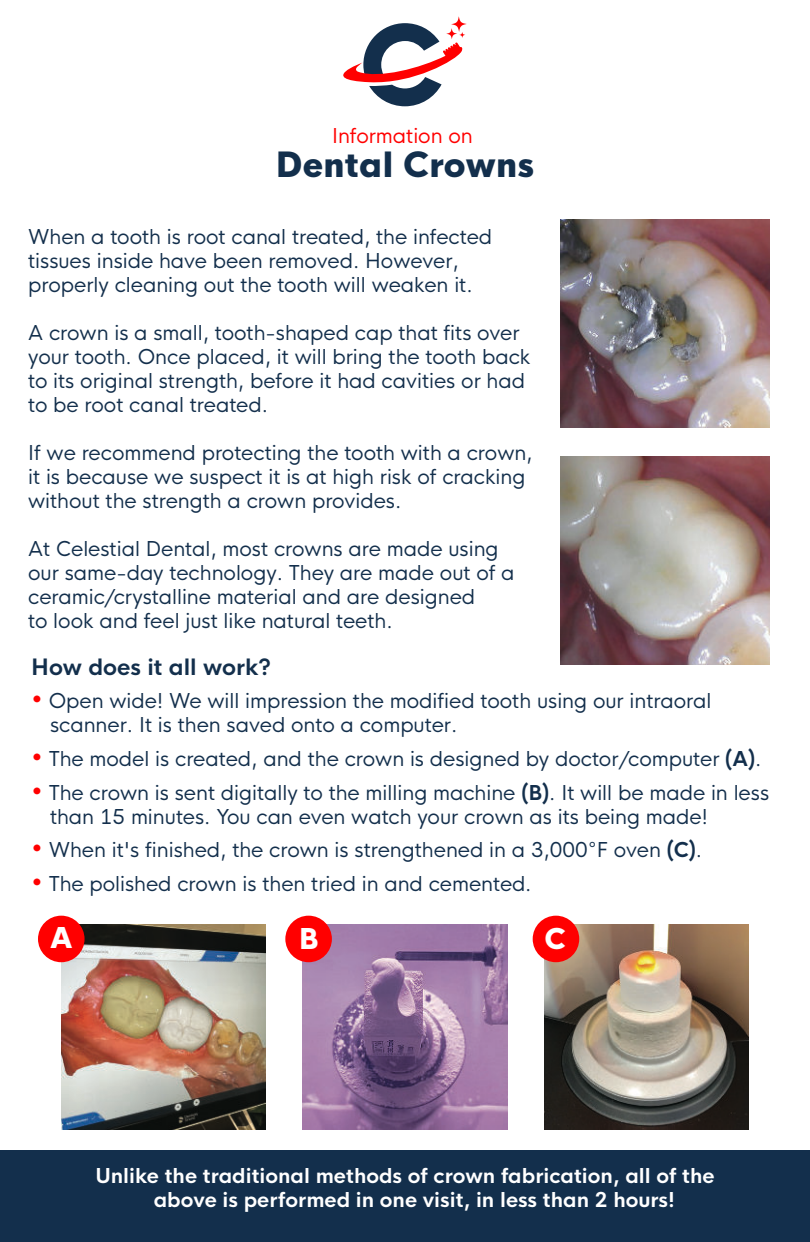
<style>
.page{position:relative;width:810px;height:1242px;background:#fff}
.page>*{position:absolute;margin:0;border:0;box-sizing:border-box;transform-origin:0 0}
.t1{font:800 34px "HK Nova";color:#132f4c}
.t2{font:800 28px "HK Nova";color:#fff}
.t3{font:700 22px "HK Nova";color:#132f4c}
.t4{font:20px/24px "HK Nova";color:#132f4c}
.t5{font:700 20px/24px "HK Nova";color:#fff}
.t6{font:20px "HK Nova";color:#f00}
.s1{font-size:28px;color:#f00}
.s2{font-weight:700}
</style>
<div class="page">
<img style="left:303px;top:925px;width:204px;height:204px">
<svg style="left:343px;top:16px;width:124px;height:90px"></svg>
<div style="left:0;top:1150px;width:810px;height:92px;background:#132f4c"></div>
<img style="left:561px;top:456px;width:208px;height:208px">
<img style="left:561px;top:219px;width:208px;height:209px">
<img style="left:61px;top:925px;width:205px;height:204px">
<img style="left:544px;top:925px;width:205px;height:204px">
<div style="left:38px;top:916px;width:47px;height:46px;background:#f00;border-radius:50%"></div>
<div style="left:285px;top:916px;width:47px;height:46px;background:#f00;border-radius:50%"></div>
<div style="left:533px;top:916px;width:46px;height:46px;background:#f00;border-radius:50%"></div>
<p class="t6" style="left:332px;top:128px;width:142px">Information on</p>
<h1 class="t1" style="left:276px;top:146px;width:260px">Dental Crowns</h1>
<p class="t4" style="left:28px;top:227px;width:466px">When a tooth is root canal treated, the infected tissues inside have been removed. However, properly cleaning out the tooth will weaken it.</p>
<p class="t4" style="left:28px;top:323px;width:504px">A crown is a small, tooth-shaped cap that fits over your tooth. Once placed, it will bring the tooth back to its original strength, before it had cavities or had to be root canal treated.</p>
<p class="t4" style="left:28px;top:443px;width:506px">If we recommend protecting the tooth with a crown, it is because we suspect it is at high risk of cracking without the strength a crown provides.</p>
<p class="t4" style="left:28px;top:539px;width:488px">At Celestial Dental, most crowns are made using our same-day technology. They are made out of a ceramic/crystalline material and are designed<br>to look and feel just like natural teeth.</p>
<p class="t3" style="left:31px;top:655px;width:241px">How does it all work?</p>
<p class="t4" style="left:50px;top:691px;width:663px;text-indent:-19px"><span class="s1">•</span> Open wide! We will impression the modified tooth using our intraoral scanner. It is then saved onto a computer.</p>
<p class="t4" style="left:31px;top:749px;width:732px"><span class="s1">•</span> The model is created, and the crown is designed by doctor/computer <span class="s2">(A)</span>.</p>
<p class="t4" style="left:50px;top:782px;width:721px;text-indent:-19px"><span class="s1">•</span> The crown is sent digitally to the milling machine <span class="s2">(B)</span>. It will be made in less than 15 minutes. You can even watch your crown as its being made!</p>
<p class="t4" style="left:31px;top:840px;width:673px"><span class="s1">•</span> When it's finished, the crown is strengthened in a 3,000°F oven <span class="s2">(C)</span>.</p>
<p class="t4" style="left:31px;top:874px;width:502px"><span class="s1">•</span> The polished crown is then tried in and cemented.</p>
<h2 class="t2" style="left:50px;top:922px;width:24px">A</h2>
<h2 class="t2" style="left:299px;top:923px;width:21px">B</h2>
<h2 class="t2" style="left:545px;top:923px;width:23px">C</h2>
<p class="t5" style="left:154px;top:1165px;width:562px;text-indent:-58px">Unlike the traditional methods of crown fabrication, all of the above is performed in one visit, in less than 2 hours!</p>
</div>
